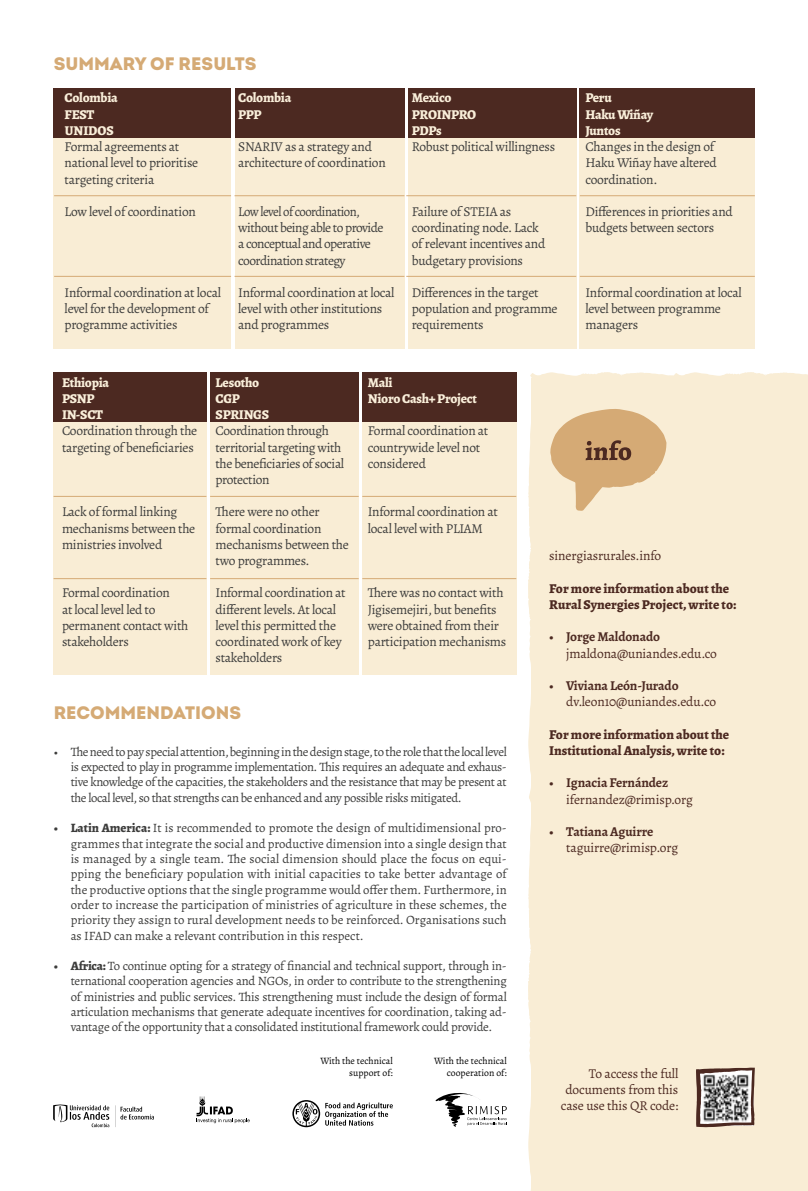
<style>
.page{position:relative;width:808px;height:1191px;background:#fff}
.page>*{position:absolute;margin:0;border:0;box-sizing:border-box;transform-origin:0 0}
.t1{font:18px "Intro Demo Black CAPS";color:#d5aa75}
.t2{font:13.5px/16.2px "Alegreya";letter-spacing:-.02em;color:#3c3c3b}
.t3{font:13.5px/16.2px "Alegreya";letter-spacing:-.01em;color:#4c2921;text-align:right}
.t4{font:800 13.5px/16.2px "Alegreya";letter-spacing:-.02em;color:#faefda}
.t5{font:800 13.5px/16.2px "Alegreya";color:#4c2921}
.t6{font:13.5px/16.2px "Alegreya";letter-spacing:-.04em;color:#3c3c3b;scale:.95 1}
.t7{font:700 13.5px "Alegreya";letter-spacing:-.01em;color:#4c2921}
.t8{font:12.75px/15.3px "Alegreya";letter-spacing:-.02em;color:#3c3c3b;text-align:justify}
.t9{font:9.75px/11.7px "Alegreya";color:#000;text-align:right}
.s1{font-weight:800}
</style>
<div class="page">
<div style="left:528px;top:372px;width:280px;height:819px;background:#f9edd5"></div>
<div style="left:54px;top:88px;width:177px;height:261px;background:#f9edd5"></div>
<div style="left:235px;top:88px;width:169px;height:261px;background:#f9edd5"></div>
<div style="left:408px;top:88px;width:168px;height:261px;background:#f9edd5"></div>
<div style="left:579px;top:88px;width:176px;height:261px;background:#f9edd5"></div>
<div style="left:54px;top:88px;width:177px;height:50px;background:#4c2921"></div>
<div style="left:235px;top:88px;width:169px;height:50px;background:#4c2921"></div>
<div style="left:408px;top:88px;width:168px;height:50px;background:#4c2921"></div>
<div style="left:579px;top:88px;width:176px;height:50px;background:#4c2921"></div>
<hr style="left:235px;top:195px;width:169px;height:1px;background:#d5aa75">
<hr style="left:406px;top:195px;width:170px;height:1px;background:#d5aa75">
<hr style="left:580px;top:195px;width:175px;height:1px;background:#d5aa75">
<hr style="left:54px;top:195px;width:177px;height:1px;background:#d5aa75">
<hr style="left:235px;top:276px;width:169px;height:1px;background:#d5aa75">
<hr style="left:406px;top:276px;width:170px;height:1px;background:#d5aa75">
<hr style="left:580px;top:276px;width:175px;height:1px;background:#d5aa75">
<hr style="left:54px;top:276px;width:177px;height:1px;background:#d5aa75">
<div style="left:53px;top:372px;width:153px;height:302px;background:#f9edd5"></div>
<div style="left:362px;top:372px;width:154px;height:302px;background:#f9edd5"></div>
<div style="left:210px;top:372px;width:149px;height:302px;background:#f9edd5"></div>
<div style="left:53px;top:372px;width:153px;height:50px;background:#4c2921"></div>
<div style="left:362px;top:372px;width:154px;height:50px;background:#4c2921"></div>
<div style="left:210px;top:372px;width:149px;height:50px;background:#4c2921"></div>
<hr style="left:54px;top:496px;width:152px;height:1px;background:#d5aa75">
<hr style="left:362px;top:496px;width:154px;height:1px;background:#d5aa75">
<hr style="left:210px;top:496px;width:149px;height:1px;background:#d5aa75">
<hr style="left:54px;top:578px;width:152px;height:1px;background:#d5aa75">
<hr style="left:362px;top:578px;width:154px;height:1px;background:#d5aa75">
<hr style="left:210px;top:578px;width:149px;height:1px;background:#d5aa75">
<svg style="left:53px;top:1104px;width:101px;height:23px"></svg>
<svg style="left:435px;top:1093px;width:72px;height:33px"></svg>
<svg style="left:197px;top:1096px;width:53px;height:27px"></svg>
<svg style="left:292px;top:1100px;width:101px;height:27px"></svg>
<h1 class="t1" style="left:54px;top:52px;width:15px">SUMMA</h1>
<h1 class="t1" style="left:123px;top:52px;width:135px">RY OF RESULTS</h1>
<p class="t4" style="left:65px;top:89px;width:55px">Colombia<br>FEST<br>UNIDOS</p>
<p class="t2" style="left:65px;top:138px;width:135px">Formal agreements at national level to prioritise targeting criteria</p>
<p class="t2" style="left:65px;top:203px;width:133px">Low level of coordination</p>
<p class="t4" style="left:238px;top:89px;width:55px">Colombia<br>PPP</p>
<p class="t2" style="left:238px;top:138px;width:149px">SNARIV as a strategy and architecture of coordination</p>
<p class="t6" style="left:238px;top:203px;width:155px">Low level of coordination, without being able to provide a conceptual and operative coordination strategy</p>
<p class="t2" style="left:238px;top:284px;width:158px">Informal coordination at local level with other institutions and programmes</p>
<p class="t2" style="left:65px;top:284px;width:158px">Informal coordination at local level for the development of programme activities</p>
<p class="t4" style="left:412px;top:89px;width:66px">Mexico<br>PROINPRO<br>PDPs</p>
<p class="t2" style="left:412px;top:138px;width:145px">Robust political willingness</p>
<p class="t2" style="left:412px;top:203px;width:135px">Failure of STEIA as coordinating node. Lack of relevant incentives and budgetary provisions</p>
<p class="t2" style="left:412px;top:284px;width:147px">Differences in the target population and programme requirements</p>
<p class="t4" style="left:585px;top:89px;width:69px">Peru<br>Haku Wiñay<br>Juntos</p>
<p class="t2" style="left:585px;top:138px;width:133px">Changes in the design of<br>Haku Wiñay have altered coordination.</p>
<p class="t2" style="left:585px;top:203px;width:149px">Differences in priorities and budgets between sectors</p>
<p class="t2" style="left:585px;top:284px;width:158px">Informal coordination at local level between programme managers</p>
<p class="t4" style="left:62px;top:374px;width:49px">Ethiopia<br>PSNP<br>IN-SCT</p>
<p class="t2" style="left:62px;top:423px;width:137px">Coordination through the targeting of beneficiaries</p>
<p class="t2" style="left:62px;top:504px;width:135px">Lack of formal linking mechanisms between the ministries involved</p>
<p class="t2" style="left:62px;top:585px;width:128px">Formal coordination<br>at local level led to permanent contact with stakeholders</p>
<p class="t4" style="left:216px;top:374px;width:55px">Lesotho<br>CGP<br>SPRINGS</p>
<p class="t2" style="left:216px;top:423px;width:130px">Coordination through territorial targeting with the beneficiaries of social protection</p>
<p class="t2" style="left:216px;top:504px;width:135px">There were no other formal coordination mechanisms between the two programmes.</p>
<p class="t2" style="left:216px;top:585px;width:132px">Informal coordination at different levels. At local level this permitted the coordinated work of key stakeholders</p>
<p class="t4" style="left:368px;top:374px;width:111px">Mali<br>Nioro Cash+ Project</p>
<p class="t2" style="left:368px;top:423px;width:122px">Formal coordination at countrywide level not considered</p>
<p class="t2" style="left:368px;top:504px;width:132px">Informal coordination at local level with PLIAM</p>
<p class="t2" style="left:368px;top:585px;width:140px">There was no contact with<br>Jigisemejiri, but benefits were obtained from their participation mechanisms</p>
<h1 class="t1" style="left:54px;top:701px;width:189px">RECOMMENDATIONS</h1>
<p class="t8" style="left:71px;top:744px;width:438px;text-indent:-17px">• The need to pay special attention, beginning in the design stage, to the role that the local level is expected to play in programme implementation. This requires an adequate and exhaus&shy;tive knowledge of the capacities, the stakeholders and the resistance that may be present at the local level, so that strengths can be enhanced and any possible risks mitigated.</p>
<p class="t8" style="left:71px;top:820px;width:438px;text-indent:-17px"><span class="s1">• Latin America:</span> It is recommended to promote the design of multidimensional pro&shy;grammes that integrate the social and productive dimension into a single design that is managed by a single team. The social dimension should place the focus on equi&shy;pping the beneficiary population with initial capacities to take better advantage of the productive options that the single programme would offer them. Furthermore, in order to increase the participation of ministries of agriculture in these schemes, the priority they assign to rural development needs to be reinforced. Organisations such as IFAD can make a relevant contribution in this respect.</p>
<p class="t8" style="left:71px;top:958px;width:438px;text-indent:-17px"><span class="s1">• Africa:</span> To continue opting for a strategy of financial and technical support, through in&shy;ternational cooperation agencies and NGOs, in order to contribute to the strengthening of ministries and public services. This strengthening must include the design of formal articulation mechanisms that generate adequate incentives for coordination, taking ad&shy;vantage of the opportunity that a consolidated institutional framework could provide.</p>
<p class="t9" style="left:320px;top:1055px;width:74px">With the technical support of:</p>
<p class="t9" style="left:434px;top:1055px;width:74px">With the technical cooperation of:</p>
<p class="t3" style="left:549px;top:548px;width:113px">sinergiasrurales.info</p>
<p class="t5" style="left:549px;top:580px;width:189px">For more information about the<br>Rural Synergies Project, write to:</p>
<p class="t7" style="left:549px;top:627px;width:112px">• Jorge Maldonado</p>
<p class="t3" style="left:566px;top:645px;width:152px">jmaldona@uniandes.edu.co</p>
<p class="t7" style="left:549px;top:676px;width:131px">• Viviana León-Jurado</p>
<p class="t3" style="left:566px;top:693px;width:151px">dv.leon10@uniandes.edu.co</p>
<p class="t5" style="left:549px;top:725px;width:181px">For more information about the<br>Institutional Analysis, write to:</p>
<p class="t7" style="left:549px;top:773px;width:120px">• Ignacia Fernández</p>
<p class="t3" style="left:566px;top:791px;width:128px">ifernandez@rimisp.org</p>
<p class="t7" style="left:549px;top:822px;width:106px">• Tatiana Aguirre</p>
<p class="t3" style="left:566px;top:839px;width:113px">taguirre@rimisp.org</p>
<p class="t3" style="left:561px;top:1065px;width:119px">To access the full documents from this case use this QR code:</p>
</div>
